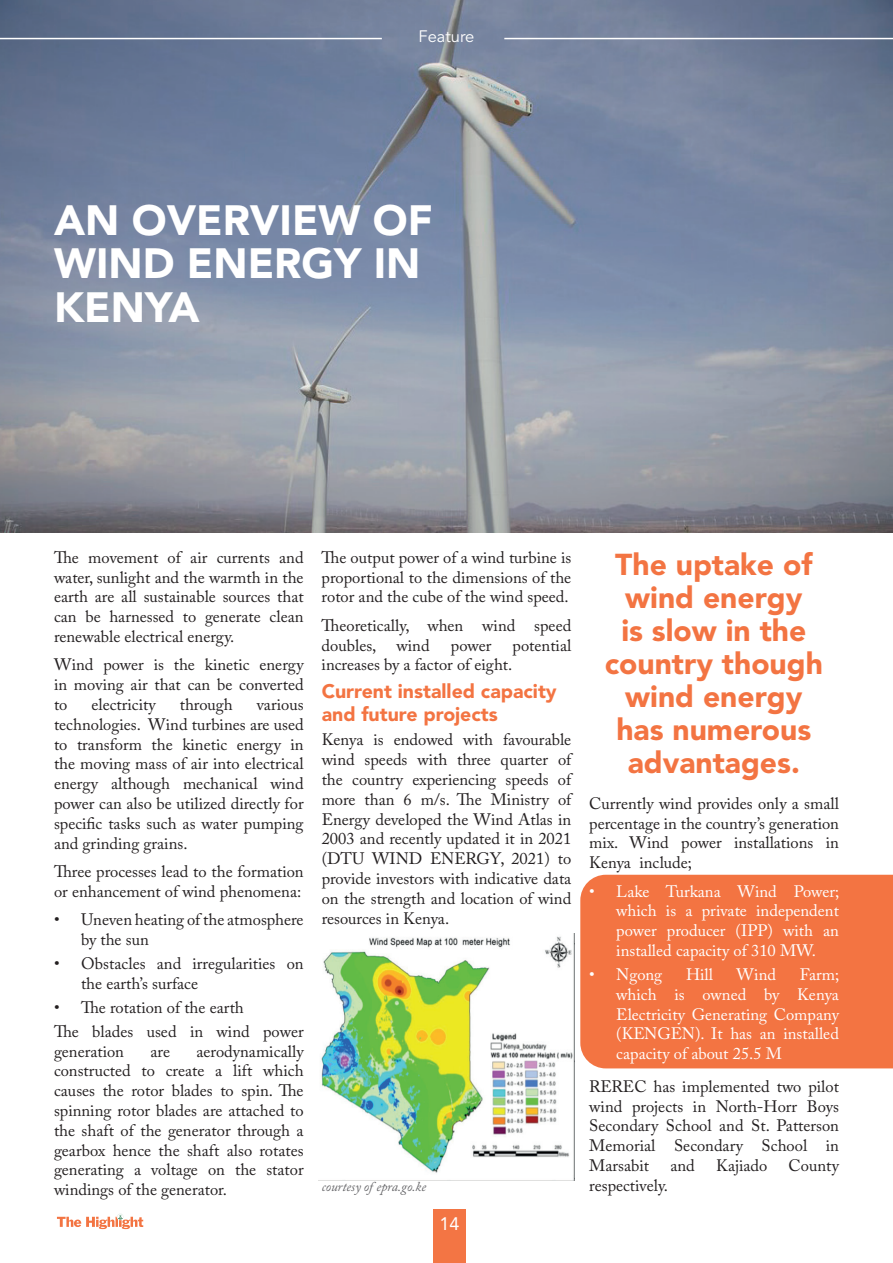
<style>
.page{position:relative;width:893px;height:1263px;background:#fff}
.page>*{position:absolute;margin:0;border:0;box-sizing:border-box;transform-origin:0 0}
.t1{font:900 42px/43.5px "Avenir LT Std";color:#fff}
.t2{font:900 30px/33px "Avenir LT Std";color:#f37442;text-align:center}
.t3{font:900 19.5px/23.4px "Avenir LT Std";color:#f37442}
.t4{font:18px "Avenir LT Std";color:#fff}
.t5{font:16.5px/19.8px "Adobe Caslon Pro";color:#231f20;text-align:justify}
.t6{font:16.5px/19.8px "Adobe Caslon Pro";color:#fff;text-align:justify}
.t7{font:16.5px "Avenir LT Std";color:#fff}
.t8{font:italic 13.5px "Adobe Caslon Pro";color:#656568}
.s1{color:#f37442}
</style>
<div class="page">
<div style="left:433px;top:1209px;width:33px;height:54px;background:#f37544"></div>
<svg style="left:57px;top:1214px;width:86px;height:15px"></svg>
<div style="left:580px;top:875px;width:313px;height:193px;background:#f37442"></div>
<img style="left:0;top:0;width:893px;height:532px">
<hr style="left:0;top:38px;width:382px;height:1px;background:#fff">
<hr style="left:504px;top:38px;width:389px;height:1px;background:#fff">
<img style="left:318px;top:933px;width:257px;height:248px">
<p class="t7" style="left:418px;top:27px;width:57px">Feature</p>
<h1 class="t1" style="left:54px;top:198px;width:380px">AN OVERVIEW OF<br>WIND ENERGY IN<br>KENYA</h1>
<p class="t5" style="left:54px;top:547px;width:251px">The movement of air currents and water, sunlight and the warmth in the earth are all sustainable sources that can be harnessed to generate clean renewable electrical energy.</p>
<p class="t5" style="left:54px;top:655px;width:251px">Wind power is the kinetic energy in moving air that can be converted to</p>
<p class="t5" style="left:91px;top:694px;width:66px">electricity</p>
<p class="t5" style="left:180px;top:694px;width:55px">through</p>
<p class="t5" style="left:54px;top:694px;width:251px;text-indent:203px">various technologies. Wind turbines are used to transform the kinetic energy in the moving mass of air into electrical energy although mechanical wind power can also be utilized directly for specific tasks such as water pumping and grinding grains.</p>
<p class="t5" style="left:54px;top:861px;width:251px">Three processes lead to the formation or enhancement of wind phenomena:</p>
<p class="t5" style="left:81px;top:909px;width:224px;text-indent:-27px">• Uneven heating of the atmosphere by the sun</p>
<p class="t5" style="left:81px;top:953px;width:224px;text-indent:-27px">• Obstacles and irregularities on the earth’s surface</p>
<p class="t5" style="left:54px;top:995px;width:251px;line-height:24px">• The rotation of the earth<br>The blades used in wind power</p>
<p class="t5" style="left:54px;top:1041px;width:72px">generation</p>
<p class="t5" style="left:151px;top:1041px;width:21px">are</p>
<p class="t5" style="left:54px;top:1041px;width:251px;text-indent:143px">aerodynamically constructed to create a lift which causes the rotor blades to spin. The spinning rotor blades are attached to the shaft of the generator through a gearbox hence the shaft also rotates generating a voltage on the stator windings of the generator.</p>
<p class="t5" style="left:322px;top:547px;width:251px">The output power of a wind turbine is proportional to the dimensions of the rotor and the cube of the wind speed.</p>
<p class="t5" style="left:322px;top:615px;width:251px">Theoretically, when wind speed doubles, wind</p>
<p class="t5" style="left:451px;top:635px;width:42px">power</p>
<p class="t5" style="left:513px;top:635px;width:60px">potential</p>
<p class="t5" style="left:322px;top:655px;width:192px">increases by a factor of eight.</p>
<p class="t3" style="left:322px;top:679px;width:237px">Current installed capacity and future projects</p>
<p class="t5" style="left:322px;top:730px;width:251px">Kenya is endowed with favourable wind speeds with three quarter of the country experiencing speeds of more than 6 m/s. The Ministry of Energy developed the Wind Atlas in 2003 and recently updated it in 2021 (DTU WIND ENERGY, 2021) to provide investors with indicative data on the strength and location of wind resources in Kenya.</p>
<p class="t8" style="left:322px;top:1178px;width:106px">courtesy of epra.go.ke</p>
<p class="t4" style="left:439px;top:1213px;width:22px">14</p>
<h2 class="t2" style="left:605px;top:548px;width:220px">The uptake of wind energy<br>is slow in the country though wind energy has numerous advantages.</h2>
<p class="t5" style="left:589px;top:793px;width:251px">Currently wind provides only a small percentage in the country’s generation mix. Wind power installations in Kenya include;</p>
<p class="t6" style="left:616px;top:881px;width:225px;text-indent:-27px">• Lake Turkana Wind Power; which is a private independent power producer (IPP) with an installed capacity of 310 MW.</p>
<p class="t6" style="left:589px;top:964px;width:74px">• Ngong</p>
<p class="t6" style="left:686px;top:964px;width:29px">Hill</p>
<p class="t6" style="left:736px;top:964px;width:41px">Wind</p>
<p class="t6" style="left:616px;top:964px;width:225px;text-indent:184px">Farm; which is owned by Kenya Electricity Generating Company (KENGEN). It has an installed capacity of about 25.5 M<span class="s1">W</span></p>
<p class="t5" style="left:589px;top:1076px;width:251px">REREC has implemented two pilot wind projects in North-Horr Boys Secondary School and St. Patterson Memorial Secondary School in Marsabit</p>
<p class="t5" style="left:670px;top:1155px;width:26px">and</p>
<p class="t5" style="left:716px;top:1155px;width:53px">Kajiado</p>
<p class="t5" style="left:789px;top:1155px;width:52px">County</p>
<p class="t5" style="left:589px;top:1175px;width:80px">respectively.</p>
</div>
